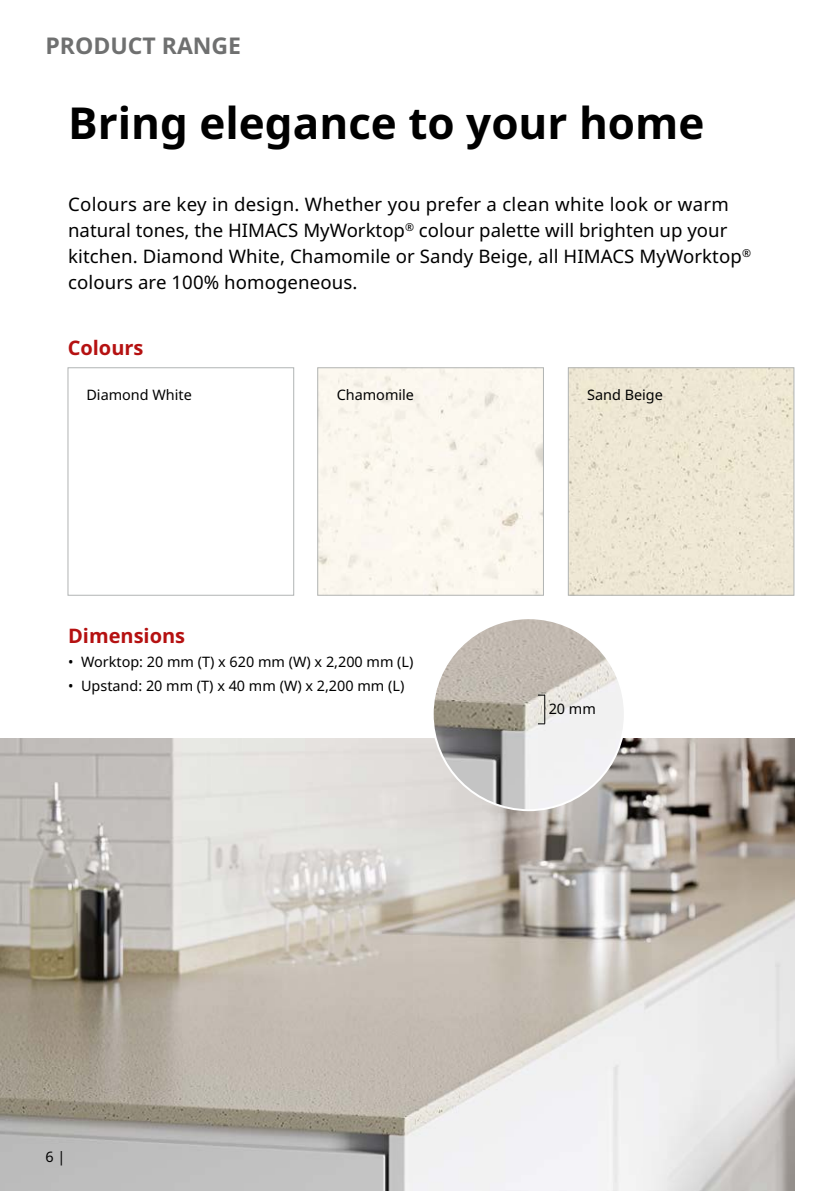
<style>
.page{position:relative;width:840px;height:1191px;background:#fff}
.page>*{position:absolute;margin:0;border:0;box-sizing:border-box;transform-origin:0 0}
.t1{font:700 44px "Noto Sans";color:#000}
.t2{font:700 23px "Noto Sans";color:#6f7070}
.t3{font:700 20px "Noto Sans";color:#b51111}
.t4{font:18.6px/26px "Noto Sans";letter-spacing:.005em;color:#000}
.t5{font:14.4px "Noto Sans";color:#000}
</style>
<div class="page">
<svg style="left:67px;top:367px;width:227px;height:229px"></svg>
<svg style="left:567px;top:367px;width:227px;height:229px;background:#ebe5d2"></svg>
<svg style="left:317px;top:367px;width:226px;height:229px"></svg>
<img style="left:0;top:739px;width:793px;height:452px">
<img style="left:432px;top:618px;width:192px;height:192px;border-radius:96px">
<hr style="left:544px;top:694px;width:1px;height:30px;background:#000">
<p class="t2" style="left:45px;top:29px;width:197px">PRODUCT RANGE</p>
<h1 class="t1" style="left:68px;top:92px;width:637px">Bring elegance to your home</h1>
<p class="t4" style="left:68px;top:191px;width:684px">Colours are key in design. Whether you prefer a clean white look or warm natural tones, the HIMACS MyWorktop<sup>®</sup> colour palette will brighten up your kitchen. Diamond White, Chamomile or Sandy Beige, all HIMACS MyWorktop<sup>® </sup>colours are 100% homogeneous.</p>
<p class="t3" style="left:68px;top:333px;width:77px">Colours</p>
<p class="t5" style="left:86px;top:385px;width:107px">Diamond White</p>
<p class="t5" style="left:336px;top:385px;width:79px">Chamomile</p>
<p class="t5" style="left:587px;top:385px;width:77px">Sand Beige</p>
<p class="t3" style="left:68px;top:621px;width:118px">Dimensions</p>
<p class="t5" style="left:68px;top:651px;width:347px">• Worktop: 20 mm (T) x 620 mm (W) x 2,200 mm (L)</p>
<p class="t5" style="left:68px;top:675px;width:337px">• Upstand: 20 mm (T) x 40 mm (W) x 2,200 mm (L)</p>
<p class="t5" style="left:548px;top:699px;width:49px">20 mm</p>
<p class="t5" style="left:45px;top:1146px;width:21px">6 |</p>
</div>
